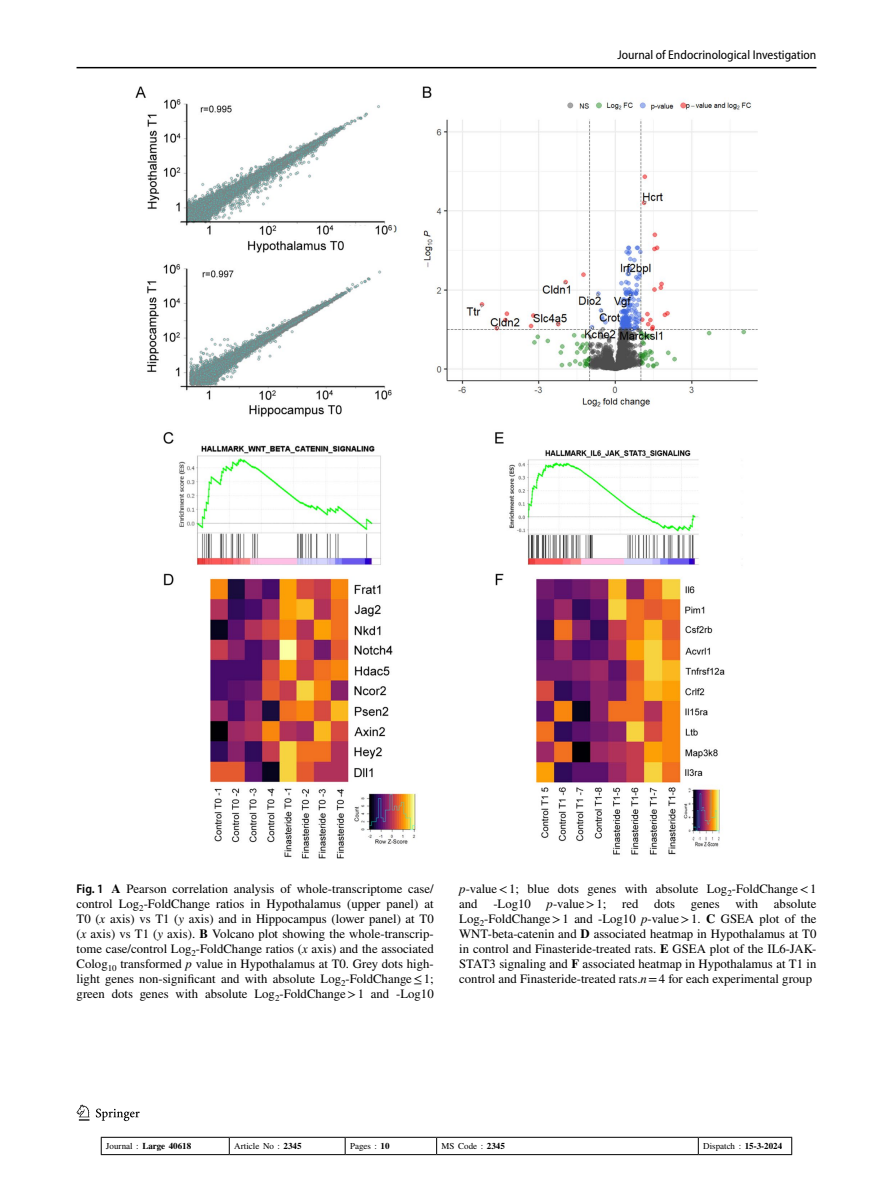
<style>
.page{position:relative;width:893px;height:1187px;background:#fff}
.page>*{position:absolute;margin:0;border:0;box-sizing:border-box;transform-origin:0 0}
.t1{font:12.75px/15px "STIX";color:#000;text-align:justify}
.t2{font:semi-condensed 12.75px "Myriad Pro";color:#000}
.t3{font:9px "STIX";color:#000}
.t4{font:700 9px "STIX";color:#000}
.s1{font-family:"Myriad Pro";font-weight:600;font-stretch:semi-condensed}
.s2{font-weight:700}
.s3{font-style:italic}
.s4{font-weight:400}
</style>
<div class="page">
<hr style="left:101px;top:1136px;width:128px;height:1px;background:#000">
<svg style="left:101px;top:1137px;width:1px;height:17px"></svg>
<hr style="left:229px;top:1136px;width:116px;height:1px;background:#000">
<svg style="left:229px;top:1137px;width:1px;height:17px"></svg>
<hr style="left:345px;top:1136px;width:92px;height:1px;background:#000">
<svg style="left:345px;top:1137px;width:1px;height:17px"></svg>
<hr style="left:437px;top:1136px;width:261px;height:1px;background:#000">
<svg style="left:436px;top:1137px;width:1px;height:17px"></svg>
<hr style="left:698px;top:1136px;width:94px;height:1px;background:#000">
<svg style="left:698px;top:1137px;width:1px;height:17px"></svg>
<svg style="left:791px;top:1137px;width:1px;height:17px"></svg>
<hr style="left:101px;top:1154px;width:128px;height:1px;background:#000">
<hr style="left:229px;top:1154px;width:116px;height:1px;background:#000">
<hr style="left:345px;top:1154px;width:92px;height:1px;background:#000">
<hr style="left:437px;top:1154px;width:261px;height:1px;background:#000">
<hr style="left:698px;top:1154px;width:94px;height:1px;background:#000">
<hr style="left:77px;top:67px;width:739px;height:1px;background:#000">
<svg style="left:77px;top:1104px;width:12px;height:16px"></svg>
<svg style="left:96px;top:1108px;width:44px;height:12px"></svg>
<img style="left:135px;top:87px;width:623px;height:771px">
<p class="t2" style="left:617px;top:48px;width:201px">Journal of Endocrinological Investigation</p>
<p class="t1" style="left:77px;top:882px;width:359px"><span class="s1">Fig. 1</span> <span class="s2">A</span> Pearson correlation analysis of whole-transcriptome case/ control Log<sub>2</sub>-FoldChange ratios in Hypothalamus (upper panel) at T0 (<span class="s3">x</span> axis) vs T1 (<span class="s3">y</span> axis) and in Hippocampus (lower panel) at T0 (<span class="s3">x</span> axis) vs T1 (<span class="s3">y</span> axis). <span class="s2">B</span> Volcano plot showing the whole-transcrip&shy;tome case/control Log<sub>2</sub>-FoldChange ratios (<span class="s3">x</span> axis) and the associated Colog<sub>10</sub> transformed <span class="s3">p</span> value in Hypothalamus at T0. Grey dots high&shy;light genes non-significant and with absolute Log<sub>2</sub>-FoldChange≤1; green dots genes with absolute Log<sub>2</sub>-FoldChange&gt;1 and -Log10</p>
<p class="t1" style="left:459px;top:882px;width:359px"><span class="s3">p</span>-value&lt;1; blue dots genes with absolute Log<sub>2</sub>-FoldChange&lt;1 and -Log10 <span class="s3">p</span>-value&gt;1; red dots genes with absolute Log<sub>2</sub>-FoldChange&gt;1 and -Log10 <span class="s3">p</span>-value&gt;1. <span class="s2">C</span> GSEA plot of the WNT-beta-catenin and <span class="s2">D</span> associated heatmap in Hypothalamus at T0 in control and Finasteride-treated rats. <span class="s2">E</span> GSEA plot of the IL6-JAK-STAT3 signaling and <span class="s2">F</span> associated heatmap in Hypothalamus at T1 in control and Finasteride-treated rats.<span class="s3">n</span>=4 for each experimental group</p>
<p class="t4" style="left:106px;top:1140px;width:87px"><span class="s4">Journal :</span> Large 40618</p>
<p class="t3" style="left:234px;top:1139px;width:69px">Article No : <span class="s2">2345</span></p>
<p class="t3" style="left:350px;top:1139px;width:41px">Pages : <span class="s2">10</span></p>
<p class="t3" style="left:442px;top:1139px;width:65px">MS Code : <span class="s2">2345</span></p>
<p class="t3" style="left:703px;top:1139px;width:81px">Dispatch : <span class="s2">15-3-2024</span></p>
</div>
